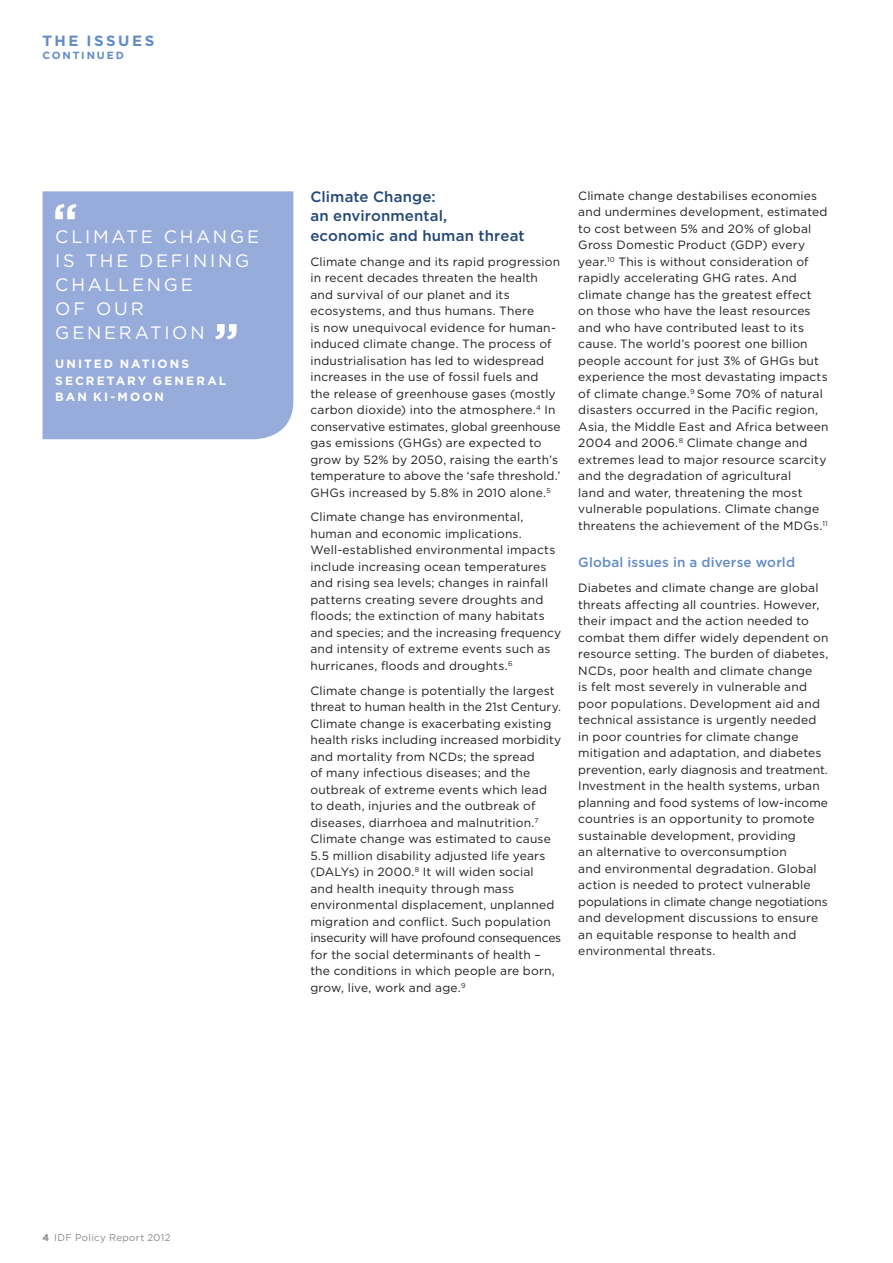
<style>
.page{position:relative;width:893px;height:1263px;background:#fff}
.page>*{position:absolute;margin:0;border:0;box-sizing:border-box;transform-origin:0 0}
.t1{font:18px/24px "Gotham";letter-spacing:.155em;color:#fff}
.t2{font:500 15px/19.5px "Gotham";letter-spacing:.01em;color:#224677}
.t3{font:700 14.85px "Gotham";color:#628bc8}
.t4{font:500 13.5px "Gotham";letter-spacing:.01em;color:#628bc8}
.t5{font:12px/16.5px "Gotham";letter-spacing:.015em;color:#1d1d1b}
.t6{font:700 12px/16.5px "Gotham";letter-spacing:.17em;color:#fff}
.t7{font:700 10.35px "Gotham";letter-spacing:.175em;color:#628bc8}
.t8{font:9.75px "Gotham";letter-spacing:.035em;color:#86888c}
.s1{font-weight:700}
</style>
<div class="page">
<div style="left:43px;top:191px;width:250px;height:248px;background:#97acda"></div>
<svg style="left:55px;top:204px;width:21px;height:15px"></svg>
<svg style="left:215px;top:324px;width:22px;height:15px"></svg>
<p class="t3" style="left:43px;top:31px;width:13px">THE</p>
<p class="t3" style="left:87px;top:31px;width:10px">ISS</p>
<p class="t3" style="left:118px;top:31px;width:26px">UES</p>
<p class="t7" style="left:43px;top:48px;width:83px">CO NTINU ED</p>
<h1 class="t1" style="left:55px;top:224px;width:30px">Clima</h1>
<h1 class="t1" style="left:127px;top:224px;width:53px">te cha</h1>
<h1 class="t1" style="left:55px;top:224px;width:205px;text-indent:158px">nge is the defining chall</h1>
<h1 class="t1" style="left:132px;top:272px;width:62px">eng e</h1>
<h1 class="t1" style="left:55px;top:296px;width:151px">of our<br>g enerati on</h1>
<p class="t6" style="left:55px;top:356px;width:172px">UNITED N ATIO NS<br>SECR ETAR Y G ENER AL<br>BAN KI-MOO N</p>
<p class="t2" style="left:310px;top:187px;width:216px">Climate Change:<br>an environmental, economic and human threat</p>
<p class="t5" style="left:310px;top:253px;width:252px">Climate change and its rapid progression in recent decades threaten the health and survival of our planet and its ecosystems, and thus humans. There<br>is now unequivocal evidence for human&shy;induced climate change. The process of industrialisation has led to widespread increases in the use of fossil fuels and the release of greenhouse gases (mostly carbon dioxide) into the atmosphere.<sup>4</sup> In conservative estimates, global greenhouse gas emissions (GHGs) are expected to grow by 52% by 2050, raising the earth’s temperature to above the ‘safe threshold.’ GHGs increased by 5.8% in 2010 alone.<sup>5</sup></p>
<p class="t5" style="left:310px;top:509px;width:252px">Climate change has environmental, human and economic implications.<br>Well-established environmental impacts include increasing ocean temperatures and rising sea levels; changes in rainfall patterns creating severe droughts and floods; the extinction of many habitats and species; and the increasing frequency and intensity of extreme events such as hurricanes, floods and droughts.<sup>6</sup></p>
<p class="t5" style="left:310px;top:682px;width:252px">Climate change is potentially the largest threat to human health in the 21st Century.<br>Climate change is exacerbating existing health risks including increased morbidity and mortality from N CDs; the spread<br>of many infectious diseases; and the outbreak of extreme events which lead to death, injuries and the outbreak of diseases, diarrhoea and malnutrition.<sup>7<br></sup>Climate change was estimated to cause 5.5 million disability adjusted life years (DALYs) in 2000.<sup>8</sup> It will widen social<br>and health inequity through mass environmental displacement, unplanned migration and conflict. Such population insecurity will have profound consequences for the social determinants of health – the conditions in which people are born, grow, live, work and age.<sup>9</sup></p>
<p class="t5" style="left:578px;top:187px;width:252px">Climate change destabilises economies and undermines development, estimated to cost between 5% and 20% of global Gross Domestic Product (GDP) every year.<sup>10</sup> This is without consideration of rapidly accelerating GHG rates. And climate change has the greatest effect on those who have the least resources and who have contributed least to its cause. The world’s poorest one billion people account for just 3% of GHGs but experience the most devastating impacts of climate change.<sup>9</sup> Some 70% of natural disasters occurred in the Pacific region, Asia, the Middle East and Africa between 2004 and 2006.<sup>8</sup> Climate change and extremes lead to major resource scarcity and the degradation of agricultural<br>land and water, threatening the most vulnerable populations. Climate change threatens the achievement of the MDGs.<sup>11</sup></p>
<p class="t4" style="left:578px;top:554px;width:218px">Global issues in a diverse world</p>
<p class="t5" style="left:578px;top:579px;width:252px">Diabetes and climate change are global threats affecting all countries. However, their impact and the action needed to combat them differ widely dependent on resource setting. The burden of diabetes, N CDs, poor health and climate change<br>is felt most severely in vulnerable and poor populations. Development aid and technical assistance is urgently needed in poor countries for climate change mitigation and adaptation, and diabetes prevention, early diagnosis and treatment.<br>Investment in the health systems, urban planning and food systems of low-income countries is an opportunity to promote sustainable development, providing<br>an alternative to overconsumption<br>and environmental degradation. Global action is needed to protect vulnerable populations in climate change negotiations and development discussions to ensure an equitable response to health and environmental threats.</p>
<p class="t8" style="left:43px;top:1231px;width:129px"><span class="s1">4</span> IDF Policy Report 2012</p>
</div>
